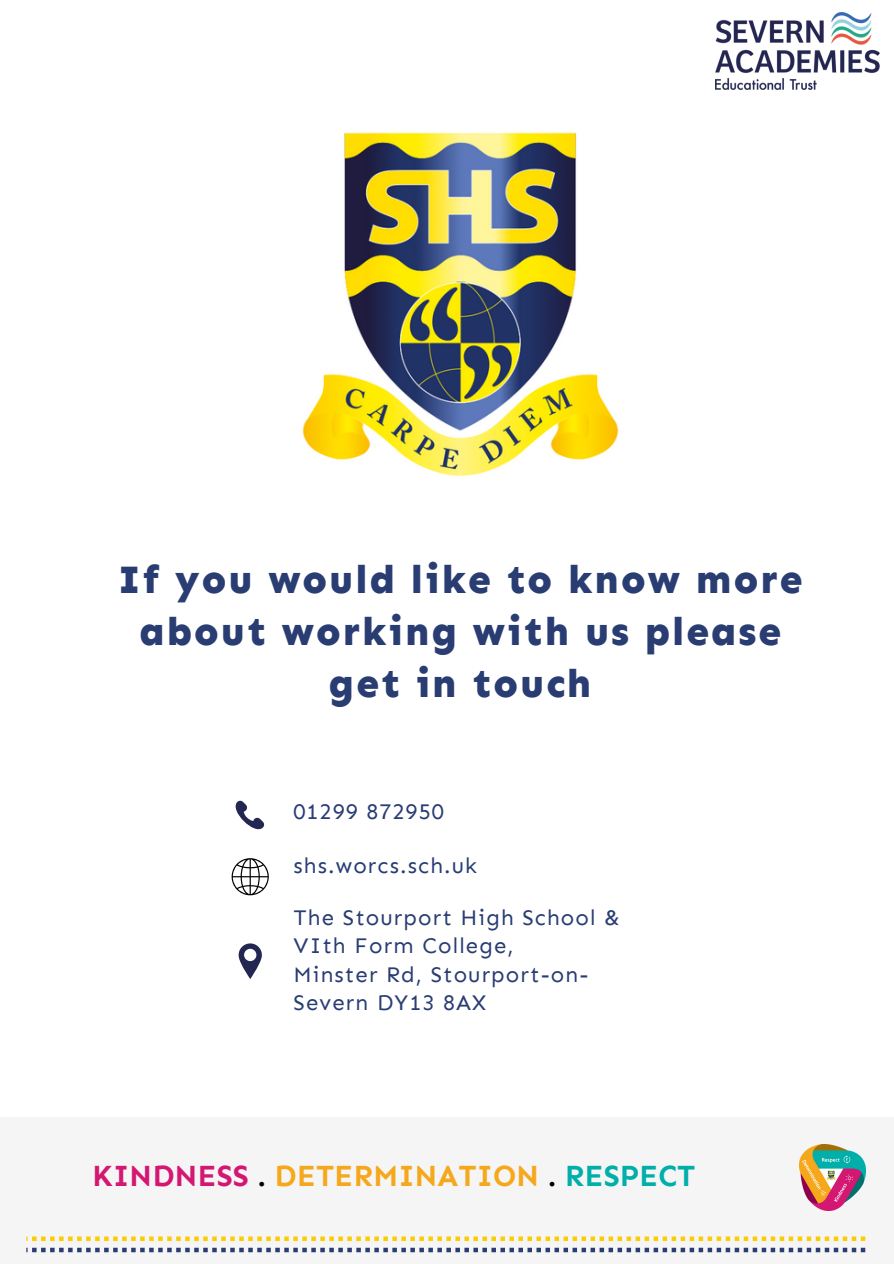
<style>
.page{position:relative;width:894px;height:1264px;background:#fff}
.page>*{position:absolute;margin:0;border:0;box-sizing:border-box;transform-origin:0 0}
.t1{font:800 40.05px/51.8px "Sen";letter-spacing:.05em;color:#293d73;text-align:center}
.t2{font:700 30px "Sen";color:#f6a81c}
.t3{font:22.2px/28.2px "Sen";letter-spacing:.05em;color:#293d73}
.s1{color:#d31772}
.s2{color:#000}
.s3{color:#00afaa}
</style>
<div class="page">
<div style="left:0;top:1117px;width:893px;height:146px;background:#f5f5f5"></div>
<svg style="left:235px;top:800px;width:29px;height:30px"></svg>
<svg style="left:238px;top:943px;width:24px;height:36px"></svg>
<svg style="left:231px;top:858px;width:38px;height:37px"></svg>
<img style="left:302px;top:132px;width:317px;height:345px">
<svg style="left:26px;top:1236px;width:839px;height:4px"></svg>
<svg style="left:26px;top:1247px;width:839px;height:5px"></svg>
<img style="left:799px;top:1144px;width:66px;height:66px">
<img style="left:715px;top:13px;width:164px;height:76px">
<p class="t1" style="left:118px;top:553px;width:685px">If you would like to know more about working with us please get in touch</p>
<p class="t3" style="left:293px;top:797px;width:152px">01299 872950</p>
<p class="t3" style="left:293px;top:851px;width:185px">shs.worcs.sch.uk</p>
<h1 class="t3" style="left:293px;top:903px;width:328px">The Stourport High School &amp;<br>VIth Form College,</h1>
<p class="t3" style="left:293px;top:959px;width:296px">Minster Rd, Stourport-on-<br>Severn DY13 8AX</p>
<p class="t2" style="left:92px;top:1157px;width:604px"><span class="s1">KINDNESS</span> <span class="s2">.</span> DETERMINATION <span class="s2">.</span> <span class="s3">RESPECT</span></p>
</div>
